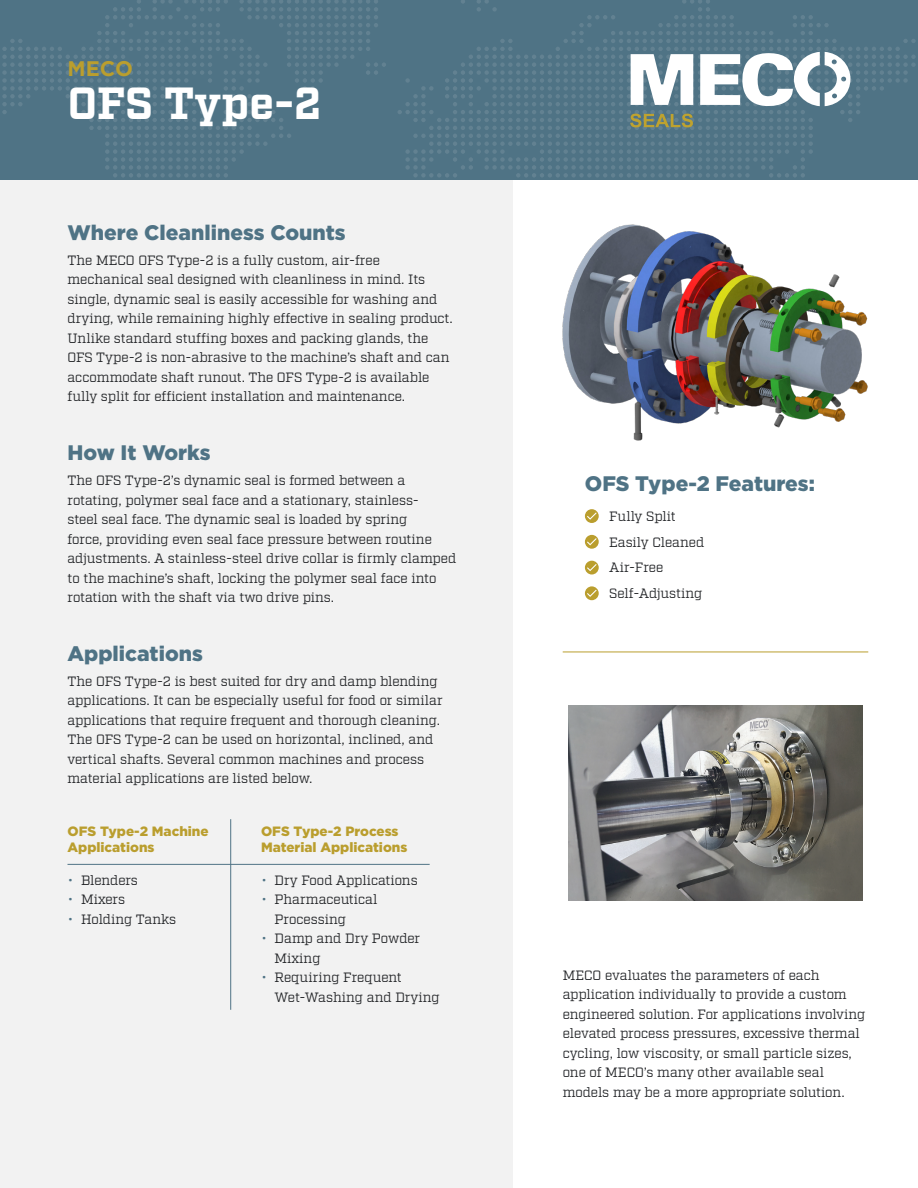
<style>
.page{position:relative;width:918px;height:1188px;background:#fff}
.page>*{position:absolute;margin:0;border:0;box-sizing:border-box;transform-origin:0 0}
.White_Product_Name{font:700 45px "Factoria";color:#fff}
.Blue_Header{font:900 21px "Gotham";color:#4f7385}
.t1{font:700 21px "Gotham";color:#ba9e2e}
.Gray_Body{font:13.5px/19.5px "Factoria";letter-spacing:-.01em;color:#1f2124}
.Gold_Subhead{font:900 13.5px/16.2px "Gotham";color:#ba9e2e}
.s1{color:#4f7385}
</style>
<div class="page">
<div style="left:0;top:179px;width:513px;height:1009px;background:#f2f2f2"></div>
<div style="left:0;top:0;width:918px;height:179px;background:#4f7385"></div>
<svg style="left:2px;top:0;width:384px;height:177px"></svg>
<hr style="left:68px;top:864px;width:362px;height:1px;background:#4f7385">
<hr style="left:563px;top:652px;width:305px;height:1px;background:#ba9e2e">
<img style="left:569px;top:706px;width:293px;height:195px">
<svg style="left:398px;top:0;width:518px;height:177px"></svg>
<svg style="left:585px;top:509px;width:14px;height:14px"></svg>
<svg style="left:585px;top:561px;width:14px;height:14px"></svg>
<svg style="left:585px;top:535px;width:14px;height:14px"></svg>
<svg style="left:585px;top:586px;width:14px;height:14px"></svg>
<hr style="left:230px;top:819px;width:1px;height:191px;background:#4f7385">
<img style="left:562px;top:224px;width:306px;height:217px">
<p class="t1" style="left:68px;top:56px;width:67px">MECO</p>
<p class="White_Product_Name" style="left:68px;top:76px;width:255px">OFS Type-2</p>
<p class="Blue_Header" style="left:68px;top:218px;width:280px">Where Cleanliness Counts</p>
<p class="Gray_Body" style="left:68px;top:251px;width:387px">The MECO OFS Type-2 is a fully custom, air-free mechanical seal designed with cleanliness in mind. Its single, dynamic seal is easily accessible for washing and drying, while remaining highly effective in sealing product.<br>Unlike standard stuffing boxes and packing glands, the OFS Type-2 is non-abrasive to the machine’s shaft and can accommodate shaft runout. The OFS Type-2 is available fully split for efficient installation and maintenance.</p>
<p class="Blue_Header" style="left:68px;top:438px;width:145px">How It Works</p>
<p class="Gray_Body" style="left:68px;top:471px;width:390px">The OFS Type-2’s dynamic seal is formed between a rotating, polymer seal face and a stationary, stainless-<br>steel seal face. The dynamic seal is loaded by spring<br>force, providing even seal face pressure between routine adjustments. A stainless-steel drive collar is firmly clamped to the machine’s shaft, locking the polymer seal face into rotation with the shaft via two drive pins.</p>
<p class="Blue_Header" style="left:68px;top:639px;width:137px">Applications</p>
<p class="Gray_Body" style="left:68px;top:672px;width:377px">The OFS Type-2 is best suited for dry and damp blending applications. It can be especially useful for food or similar applications that require frequent and thorough cleaning.<br>The OFS Type-2 can be used on horizontal, inclined, and vertical shafts. Several common machines and process material applications are listed below.</p>
<p class="Gold_Subhead" style="left:68px;top:823px;width:143px">OFS Type-2 Machine<br>Applications</p>
<p class="Gold_Subhead" style="left:261px;top:823px;width:148px">OFS Type-2 Process<br>Material Applications</p>
<p class="Gray_Body" style="left:68px;top:871px;width:72px"><span class="s1">•</span> Blenders</p>
<p class="Gray_Body" style="left:68px;top:890px;width:59px"><span class="s1">•</span> Mixers</p>
<p class="Gray_Body" style="left:68px;top:910px;width:110px"><span class="s1">•</span> Holding Tanks</p>
<p class="Gray_Body" style="left:261px;top:871px;width:158px"><span class="s1">•</span> Dry Food Applications</p>
<p class="Gray_Body" style="left:275px;top:890px;width:104px;text-indent:-14px"><span class="s1">•</span> Pharmaceutical<br>Processing</p>
<p class="Gray_Body" style="left:275px;top:929px;width:147px;text-indent:-14px"><span class="s1">•</span> Damp and Dry Powder<br>Mixing</p>
<p class="Gray_Body" style="left:275px;top:968px;width:167px;text-indent:-14px"><span class="s1">•</span> Requiring Frequent<br>Wet-Washing and Drying</p>
<p class="Blue_Header" style="left:585px;top:469px;width:232px">OFS Type-2 Features:</p>
<p class="Gray_Body" style="left:609px;top:507px;width:68px">Fully Split</p>
<p class="Gray_Body" style="left:609px;top:532px;width:97px">Easily Cleaned</p>
<p class="Gray_Body" style="left:609px;top:558px;width:56px">Air-Free</p>
<p class="Gray_Body" style="left:609px;top:584px;width:95px">Self-Adjusting</p>
<p class="Gray_Body" style="left:563px;top:966px;width:304px">MECO evaluates the parameters of each application individually to provide a custom engineered solution. For applications involving elevated process pressures, excessive thermal cycling, low viscosity, or small particle sizes, one of MECO’s many other available seal models may be a more appropriate solution.</p>
</div>
